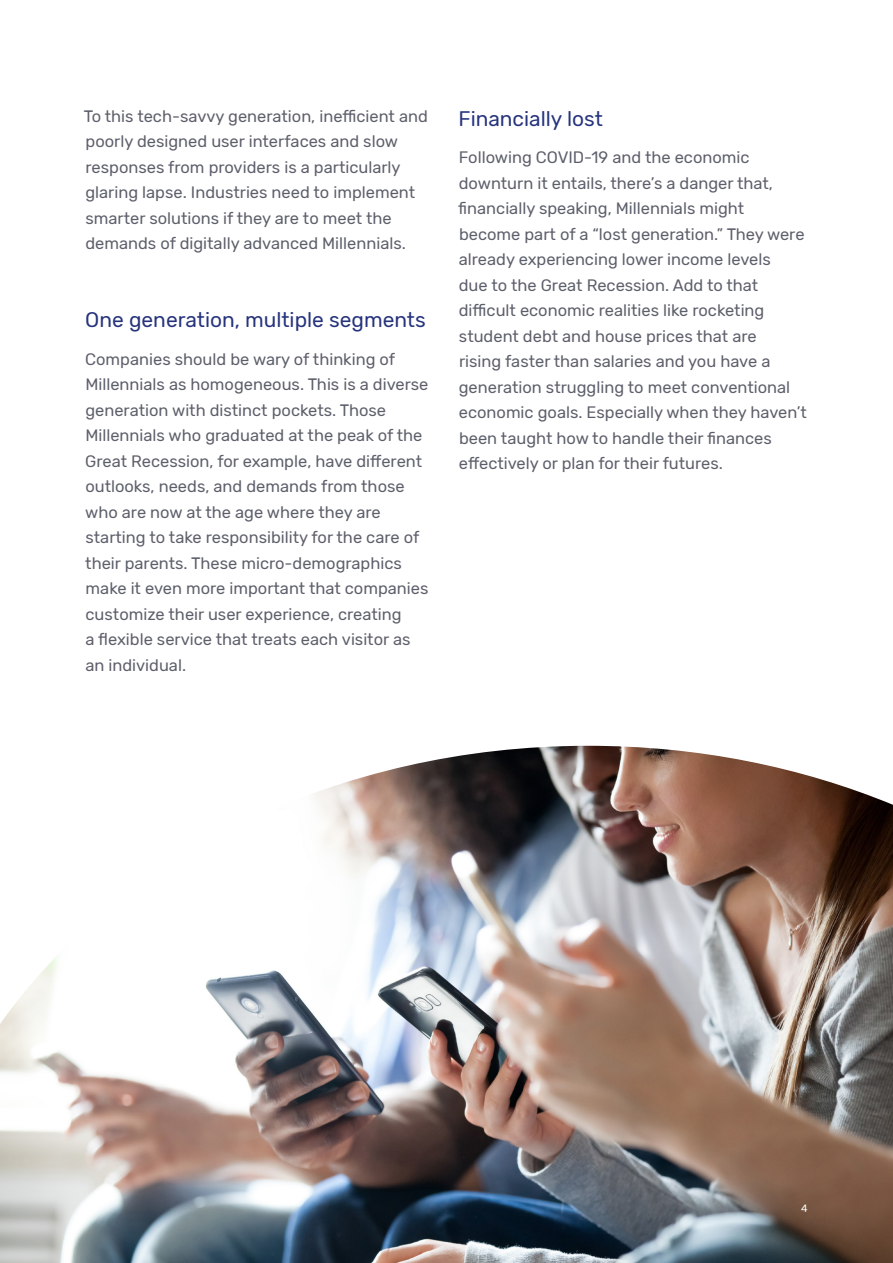
<style>
.page{position:relative;width:893px;height:1263px;background:#fff}
.page>*{position:absolute;margin:0;border:0;box-sizing:border-box;transform-origin:0 0}
.t1{font:21px "Rubik";color:#26337c}
.t2{font:16.5px/25.5px "Rubik";color:#5c5f6a}
.t3{font:10.5px "Rubik";color:#fff}
</style>
<div class="page">
<img style="left:0;top:746px;width:893px;height:517px">
<p class="t2" style="left:84px;top:104px;width:346px">To this tech-savvy generation, inefficient and poorly designed user interfaces and slow responses from providers is a particularly glaring lapse. Industries need to implement smarter solutions if they are to meet the demands of digitally advanced Millennials.</p>
<p class="t1" style="left:85px;top:308px;width:342px">One generation, multiple segments</p>
<p class="t2" style="left:85px;top:347px;width:345px">Companies should be wary of thinking of Millennials as homogeneous. This is a diverse generation with distinct pockets. Those Millennials who graduated at the peak of the Great Recession, for example, have different outlooks, needs, and demands from those who are now at the age where they are starting to take responsibility for the care of their parents. These micro-demographics make it even more important that companies customize their user experience, creating<br>a flexible service that treats each visitor as an individual.</p>
<p class="t1" style="left:458px;top:107px;width:146px">Financially lost</p>
<p class="t2" style="left:458px;top:145px;width:350px">Following COVID-19 and the economic downturn it entails, there’s a danger that, financially speaking, Millennials might become part of a “lost generation.” They were already experiencing lower income levels<br>due to the Great Recession. Add to that difficult economic realities like rocketing student debt and house prices that are<br>rising faster than salaries and you have a generation struggling to meet conventional economic goals. Especially when they haven’t been taught how to handle their finances effectively or plan for their futures.</p>
<p class="t3" style="left:801px;top:1202px;width:8px">4</p>
</div>
